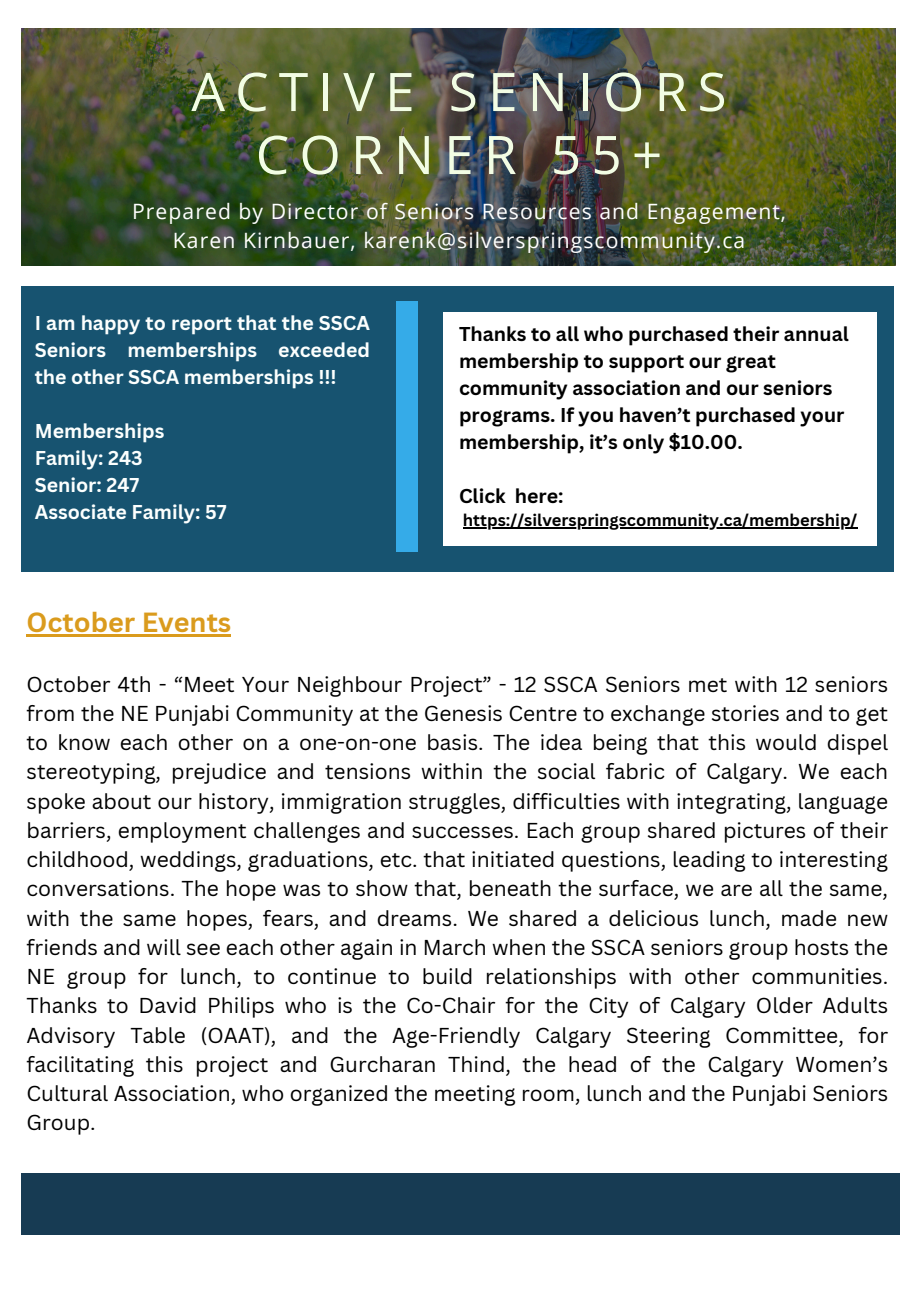
<style>
.page{position:relative;width:918px;height:1296px;background:#fff}
.page>*{position:absolute;margin:0;border:0;box-sizing:border-box;transform-origin:0 0}
.t1{font:53.25px/63px "Open Sans";letter-spacing:.19em;color:#f2fde4;text-align:center}
.t2{font:700 27px "Canva Sans";color:#da9b1d}
.t3{font:21.15px/29.2px "Open Sans";letter-spacing:.05em;color:#fff;text-align:center}
.t4{font:21px/29.2px "Canva Sans";color:#000;text-align:justify}
.t5{font:700 19.5px/27px "Canva Sans";color:#000}
.t6{font:700 19.5px/27px "Canva Sans";color:#fcfffe;text-align:justify}
.t7{font:700 16.5px "Canva Sans";color:#000}
</style>
<div class="page">
<img style="left:21px;top:28px;width:875px;height:238px">
<div style="left:21px;top:1174px;width:879px;height:61px;background:#173b53"></div>
<div style="left:21px;top:286px;width:872px;height:285px;background:#175370"></div>
<div style="left:396px;top:301px;width:22px;height:251px;background:#35abe8"></div>
<div style="left:443px;top:312px;width:434px;height:234px;background:#fff"></div>
<hr style="left:27px;top:634px;width:204px;height:2px;background:#da9b1d">
<hr style="left:463px;top:528px;width:395px;height:1px;background:#000">
<h1 class="t1" style="left:191px;top:59px;width:537px">ACTIVE SENIORS<br>CORNER 55+</h1>
<h4 class="t3" style="left:132px;top:196px;width:655px">Prepared by Director of Seniors Resources and Engagement,<br>Karen Kirnbauer, karenk@silverspringscommunity.ca</h4>
<h4 class="t6" style="left:35px;top:309px;width:337px">I am happy to report that the SSCA Seniors memberships exceeded the other SSCA memberships !!!</h4>
<p class="t6" style="left:35px;top:417px;width:193px;text-align:left">Memberships<br>Family: 243<br>Senior: 247<br>Associate Family: 57</p>
<h3 class="t2" style="left:27px;top:603px;width:206px">October Events</h3>
<p class="t5" style="left:459px;top:320px;width:391px">Thanks to all who purchased their annual membership to support our great community association and our seniors programs. If you haven’t purchased your membership, it’s only $10.00.</p>
<h3 class="t5" style="left:459px;top:482px;width:106px">Click here:</h3>
<h2 class="t7" style="left:463px;top:509px;width:396px">https://silverspringscommunity.ca/membership/</h2>
<p class="t4" style="left:27px;top:669px;width:863px">October 4th - “Meet Your Neighbour Project” - 12 SSCA Seniors met with 12 seniors from the NE Punjabi Community at the Genesis Centre to exchange stories and to get to know each other on a one-on-one basis. The idea being that this would dispel stereotyping, prejudice and tensions within the social fabric of Calgary. We each spoke about our history, immigration struggles, difficulties with integrating, language barriers, employment challenges and successes. Each group shared pictures of their childhood, weddings, graduations, etc. that initiated questions, leading to interesting conversations. The hope was to show that, beneath the surface, we are all the same, with the same hopes, fears, and dreams. We shared a delicious lunch, made new friends and will see each other again in March when the SSCA seniors group hosts the NE group for lunch, to continue to build relationships with other communities.<br>Thanks to David Philips who is the Co-Chair for the City of Calgary Older Adults Advisory Table (OAAT), and the Age-Friendly Calgary Steering Committee, for facilitating this project and Gurcharan Thind, the head of the Calgary Women’s Cultural Association, who organized the meeting room, lunch and the Punjabi Seniors Group.</p>
</div>
